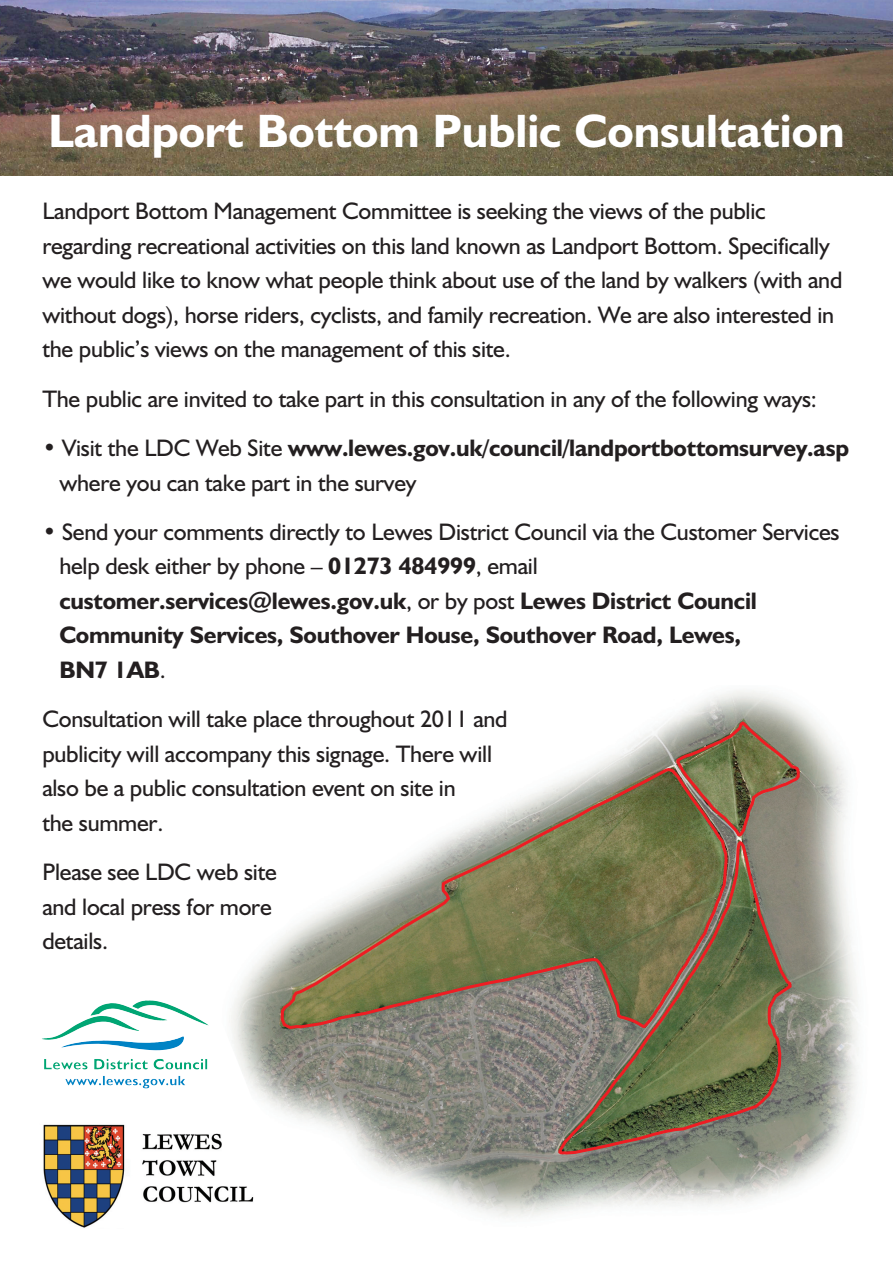
<style>
.page{position:relative;width:893px;height:1263px;background:#fff}
.page>*{position:absolute;margin:0;border:0;box-sizing:border-box;transform-origin:0 0}
.t1{font:700 47.1px "Humanist 521 BT";color:#fff}
.t2{font:24px/34.5px "Humanist 521 BT";letter-spacing:-.01em;color:#231f20}
.t3{font:700 24px/34.5px "Humanist 521 BT";letter-spacing:-.01em;color:#231f20}
.s1{font-weight:700}
.s2{font-weight:400}
</style>
<div class="page">
<img style="left:0;top:0;width:892px;height:176px">
<img style="left:42px;top:1000px;width:166px;height:67px">
<img style="left:43px;top:1124px;width:176px;height:104px">
<img style="left:219px;top:690px;width:640px;height:527px">
<img style="left:676px;top:721px;width:123px;height:116px">
<svg style="left:281px;top:768px;width:446px;height:261px"></svg>
<svg style="left:558px;top:841px;width:233px;height:313px;background:#767153"></svg>
<h1 class="t1" style="left:48px;top:115px;width:797px">Landport Bottom Public Consultation</h1>
<p class="t2" style="left:42px;top:197px;width:801px">Landport Bottom Management Committee is seeking the views of the public regarding recreational activities on this land known as Landport Bottom. Specifically we would like to know what people think about use of the land by walkers (with and without dogs), horse riders, cyclists, and family recreation. We are also interested in the public’s views on the management of this site.</p>
<p class="t2" style="left:42px;top:384px;width:776px">The public are invited to take part in this consultation in any of the following ways:</p>
<p class="t2" style="left:59px;top:433px;width:791px;text-indent:-17px">• Visit the LDC Web Site <span class="s1">www.lewes.gov.uk/council/landportbottomsurvey.asp </span>where you can take part in the survey</p>
<p class="t3" style="left:59px;top:517px;width:781px;text-indent:-17px"><span class="s2">• Send your comments directly to Lewes District Council via the Customer Services help desk either by phone –</span> 01273 484999<span class="s2">, email </span>customer.services@lewes.gov.uk<span class="s2">, or by post</span> Lewes District Council Community Services, Southover House, Southover Road, Lewes,<br>BN7 1AB<span class="s2">.</span></p>
<p class="t2" style="left:42px;top:705px;width:467px">Consultation will take place throughout 2011 and publicity will accompany this signage. There will also be a public consultation event on site in<br>the summer.</p>
<p class="t2" style="left:42px;top:857px;width:236px">Please see LDC web site and local press for more details.</p>
</div>
